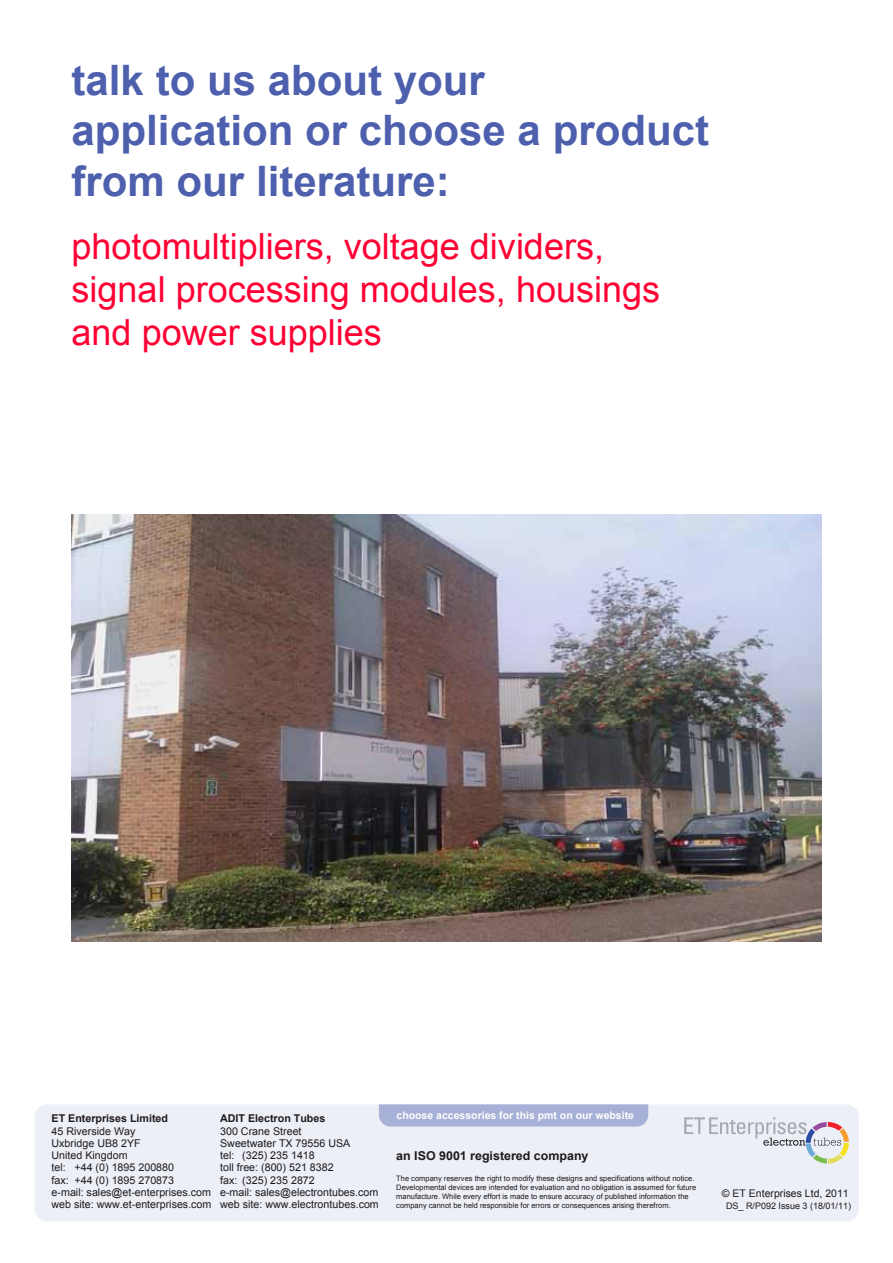
<style>
.page{position:relative;width:893px;height:1263px;background:#fff}
.page>*{position:absolute;margin:0;border:0;box-sizing:border-box;transform-origin:0 0}
.t1{font:700 42px/50.4px "Arial";color:#4e60ad}
.t2{font:36px/43.2px "Arial";color:#ff0034}
.t3{font:700 12.15px "Arial";color:#1f1a1b}
.t4{font:10.65px/12.1px "Arial";color:#1e191b}
.t5{font:10.65px/12.1px "Arial";color:#1f1a1b}
.t6{font:700 10.5px "Arial";color:#fff}
.t7{font:10.5px "Arial";color:#1f1a1b}
.t8{font:9px "Arial";color:#1f1a1b}
.t9{font:7.5px/9px "Arial";color:#1f1a1b}
.s1{font-weight:700}
</style>
<div class="page">
<div style="left:35px;top:1104px;width:823px;height:118px;background:#edeff7;border-radius:13px"></div>
<svg style="left:379px;top:1104px;width:269px;height:23px;background:#aab2d7"></svg>
<svg style="left:684px;top:1117px;width:164px;height:47px"></svg>
<img style="left:72px;top:514px;width:749px;height:428px">
<p class="t1" style="left:72px;top:56px;width:639px">talk to us about your application or choose a product from our literature:</p>
<p class="t2" style="left:72px;top:225px;width:590px">photomultipliers, voltage dividers, signal processing modules, housings and power supplies</p>
<p class="t5" style="left:52px;top:1113px;width:161px"><span class="s1">ET Enterprises Limited<br></span>45 Riverside Way<br>Uxbridge UB8 2YF<br>United Kingdom<br>tel: +44 (0) 1895 200880<br>fax: +44 (0) 1895 270873<br>e-mail: sales@et-enterprises.com web site: www.et-enterprises.com</p>
<p class="t4" style="left:220px;top:1113px;width:160px"><span class="s1">ADIT Electron Tubes<br></span>300 Crane Street<br>Sweetwater TX 79556 USA<br>tel: (325) 235 1418<br>toll free: (800) 521 8382<br>fax: (325) 235 2872<br>e-mail: sales@electrontubes.com web site: www.electrontubes.com</p>
<p class="t6" style="left:396px;top:1108px;width:239px">choose accessories for this pmt on our website</p>
<p class="t3" style="left:396px;top:1147px;width:194px">an ISO 9001 registered company</p>
<p class="t9" style="left:396px;top:1174px;width:301px">The company reserves the right to modify these designs and specifications without notice.<br>Developmental devices are intended for evaluation and no obligation is assumed for future manufacture. While every effort is made to ensure accuracy of published information the company cannot be held responsible for errors or consequences arising therefrom.</p>
<p class="t7" style="left:721px;top:1187px;width:128px">© ET Enterprises Ltd, 2011</p>
<p class="t8" style="left:726px;top:1200px;width:127px">DS_ R/P092 Issue 3 (18/01/11)</p>
</div>
